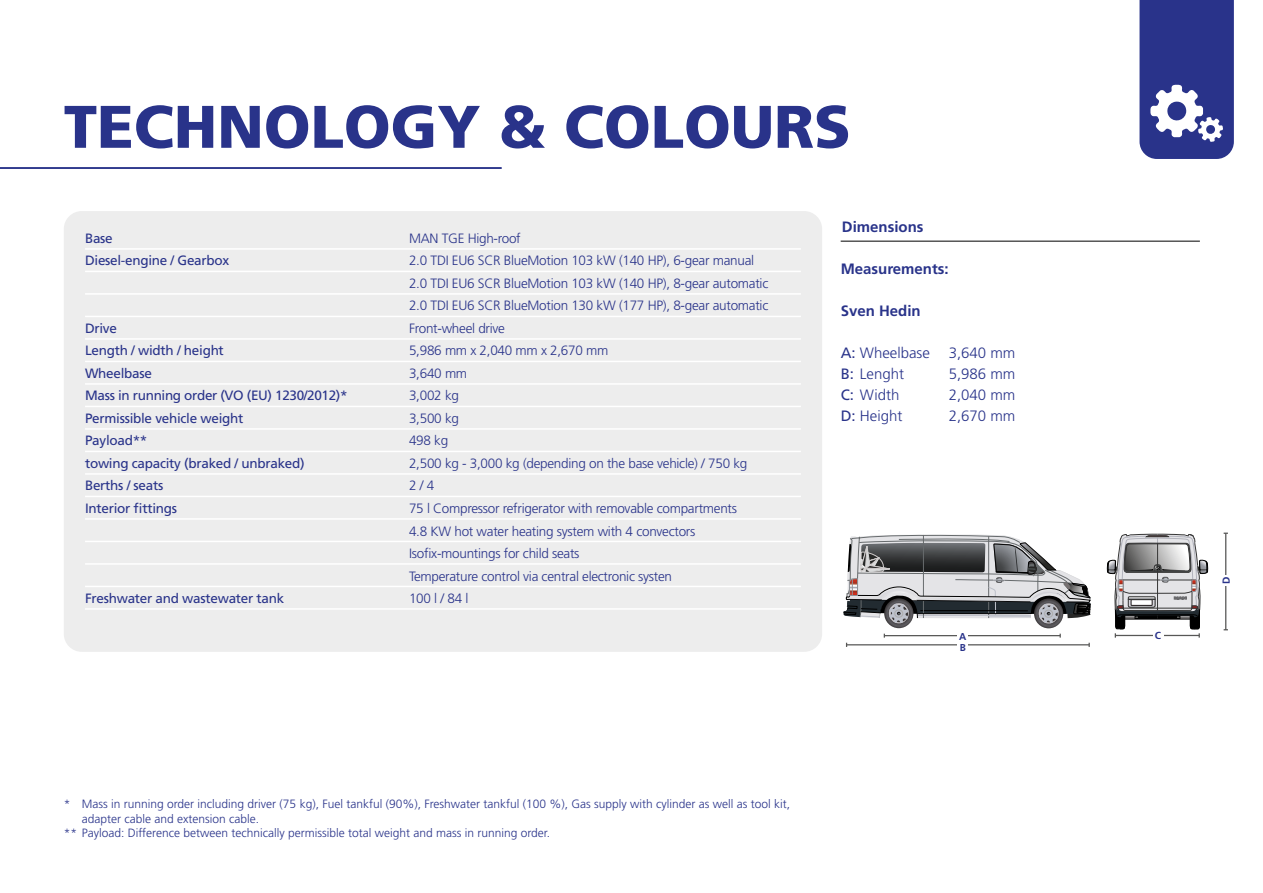
<style>
.page{position:relative;width:1263px;height:893px;background:#fff}
.page>*{position:absolute;margin:0;border:0;box-sizing:border-box;transform-origin:0 0}
.t1{font:900 60px "Frutiger";color:#29338a}
.t2{font:300 15px "Frutiger";color:#29338a}
.t3{font:700 15px "Frutiger";color:#29338a}
.t4{font:300 13.5px/22.5px "Frutiger";letter-spacing:-.02em;color:#29338a}
.t5{font:13.5px "Frutiger";letter-spacing:-.02em;color:#29338a}
.t6{font:300 12px "Frutiger";color:#29338a}
.t7{font:700 10.2px "Frutiger";color:#29338a}
.t8{font:700 10.05px/11.1px "Frutiger";color:#29338a}
.s1{font-weight:400}
</style>
<div class="page">
<hr style="left:0;top:167px;width:501px;height:2px;background:#29338a">
<hr style="left:841px;top:241px;width:359px;height:1px;background:#000">
<svg style="left:1139px;top:0;width:95px;height:159px;background:#464e99"></svg>
<div style="left:64px;top:211px;width:758px;height:441px;background:#ededed;border-radius:18px"></div>
<hr style="left:85px;top:248px;width:716px;height:2px;background:#fff">
<hr style="left:85px;top:271px;width:716px;height:1px;background:#fff">
<hr style="left:85px;top:293px;width:716px;height:2px;background:#fff">
<hr style="left:85px;top:316px;width:716px;height:1px;background:#fff">
<hr style="left:85px;top:338px;width:716px;height:2px;background:#fff">
<hr style="left:85px;top:361px;width:716px;height:1px;background:#fff">
<hr style="left:85px;top:383px;width:716px;height:2px;background:#fff">
<hr style="left:85px;top:406px;width:716px;height:1px;background:#fff">
<hr style="left:85px;top:428px;width:716px;height:2px;background:#fff">
<hr style="left:85px;top:451px;width:716px;height:1px;background:#fff">
<hr style="left:85px;top:473px;width:716px;height:2px;background:#fff">
<hr style="left:85px;top:496px;width:716px;height:1px;background:#fff">
<hr style="left:85px;top:518px;width:716px;height:2px;background:#fff">
<hr style="left:85px;top:541px;width:716px;height:1px;background:#fff">
<hr style="left:85px;top:563px;width:716px;height:2px;background:#fff">
<hr style="left:85px;top:586px;width:716px;height:1px;background:#fff">
<hr style="left:85px;top:608px;width:716px;height:2px;background:#fff">
<svg style="left:884px;top:598px;width:29px;height:30px"></svg>
<svg style="left:1034px;top:598px;width:29px;height:30px"></svg>
<svg style="left:843px;top:535px;width:248px;height:88px"></svg>
<hr style="left:846px;top:644px;width:243px;height:1px;background:#575756">
<hr style="left:884px;top:635px;width:176px;height:1px;background:#575756">
<svg style="left:1107px;top:533px;width:101px;height:105px"></svg>
<div style="left:1153px;top:630px;width:10px;height:10px;background:#fff"></div>
<hr style="left:1225px;top:533px;width:1px;height:97px;background:#575756">
<div style="left:1221px;top:575px;width:10px;height:11px;background:#fff"></div>
<div style="left:958px;top:631px;width:10px;height:10px;background:#fff"></div>
<div style="left:958px;top:642px;width:10px;height:10px;background:#fff"></div>
<h1 class="t1" style="left:64px;top:91px;width:788px">TECHNOLOGY &amp; COLOURS</h1>
<p class="t5" style="left:85px;top:230px;width:29px">Base</p>
<p class="t4" style="left:409px;top:227px;width:113px">MAN TGE High-roof</p>
<p class="t5" style="left:85px;top:253px;width:146px">Diesel-engine / Gearbox</p>
<p class="t4" style="left:409px;top:249px;width:361px">2.0 TDI EU6 SCR BlueMotion 103 kW (140 HP), 6-gear manual<br>2.0 TDI EU6 SCR BlueMotion 103 kW (140 HP), 8-gear automatic<br>2.0 TDI EU6 SCR BlueMotion 130 kW (177 HP), 8-gear automatic</p>
<p class="t5" style="left:85px;top:320px;width:33px">Drive</p>
<p class="t4" style="left:409px;top:317px;width:97px">Front-wheel drive</p>
<p class="t5" style="left:85px;top:343px;width:140px">Length / width / height</p>
<p class="t4" style="left:409px;top:339px;width:201px">5,986 mm x 2,040 mm x 2,670 mm</p>
<p class="t5" style="left:85px;top:365px;width:68px">Wheelbase</p>
<p class="t4" style="left:409px;top:362px;width:60px">3,640 mm</p>
<p class="t5" style="left:85px;top:388px;width:264px">Mass in running order (VO (EU) 1230/2012)*</p>
<p class="t4" style="left:409px;top:384px;width:51px">3,002 kg</p>
<p class="t5" style="left:85px;top:410px;width:160px">Permissible vehicle weight</p>
<p class="t4" style="left:409px;top:407px;width:51px">3,500 kg</p>
<p class="t5" style="left:85px;top:433px;width:64px">Payload**</p>
<p class="t4" style="left:409px;top:429px;width:41px">498 kg</p>
<p class="t5" style="left:85px;top:455px;width:221px">towing capacity (braked / unbraked)</p>
<p class="t4" style="left:409px;top:452px;width:340px">2,500 kg - 3,000 kg (depending on the base vehicle) / 750 kg</p>
<p class="t5" style="left:85px;top:478px;width:80px">Berths / seats</p>
<p class="t4" style="left:409px;top:475px;width:27px">2 / 4</p>
<p class="t5" style="left:85px;top:500px;width:93px">Interior fittings</p>
<p class="t4" style="left:409px;top:497px;width:329px">75 l Compressor refrigerator with removable compartments 4.8 KW hot water heating system with 4 convectors Isofix-mountings for child seats<br>Temperature control via central electronic systen</p>
<p class="t5" style="left:85px;top:590px;width:201px">Freshwater and wastewater tank</p>
<p class="t4" style="left:409px;top:587px;width:61px">100 l / 84 l</p>
<p class="t3" style="left:842px;top:218px;width:83px">Dimensions</p>
<p class="t3" style="left:841px;top:260px;width:110px">Measurements:</p>
<p class="t3" style="left:841px;top:302px;width:82px">Sven Hedin</p>
<p class="t2" style="left:841px;top:344px;width:91px"><span class="s1">A:</span> Wheelbase</p>
<p class="t2" style="left:949px;top:344px;width:68px">3,640 mm</p>
<p class="t2" style="left:841px;top:365px;width:65px"><span class="s1">B:</span> Lenght</p>
<p class="t2" style="left:949px;top:365px;width:68px">5,986 mm</p>
<p class="t2" style="left:841px;top:386px;width:60px"><span class="s1">C:</span> Width</p>
<p class="t2" style="left:949px;top:386px;width:68px">2,040 mm</p>
<p class="t2" style="left:841px;top:407px;width:63px"><span class="s1">D:</span> Height</p>
<p class="t2" style="left:949px;top:407px;width:68px">2,670 mm</p>
<p class="t8" style="left:959px;top:630px;width:9px">A<br>B</p>
<p class="t6" style="left:64px;top:797px;width:728px">* Mass in running order including driver (75 kg), Fuel tankful (90%), Freshwater tankful (100 %), Gas supply with cylinder as well as tool kit,</p>
<p class="t6" style="left:82px;top:812px;width:179px">adapter cable and extension cable.</p>
<p class="t6" style="left:64px;top:826px;width:488px">** Payload: Difference between technically permissible total weight and mass in running order.</p>
<p class="t7" style="left:1155px;top:630px;width:8px">C</p>
<p class="t7" style="left:1220px;top:584px;width:9px;rotate:-90deg">D</p>
</div>
